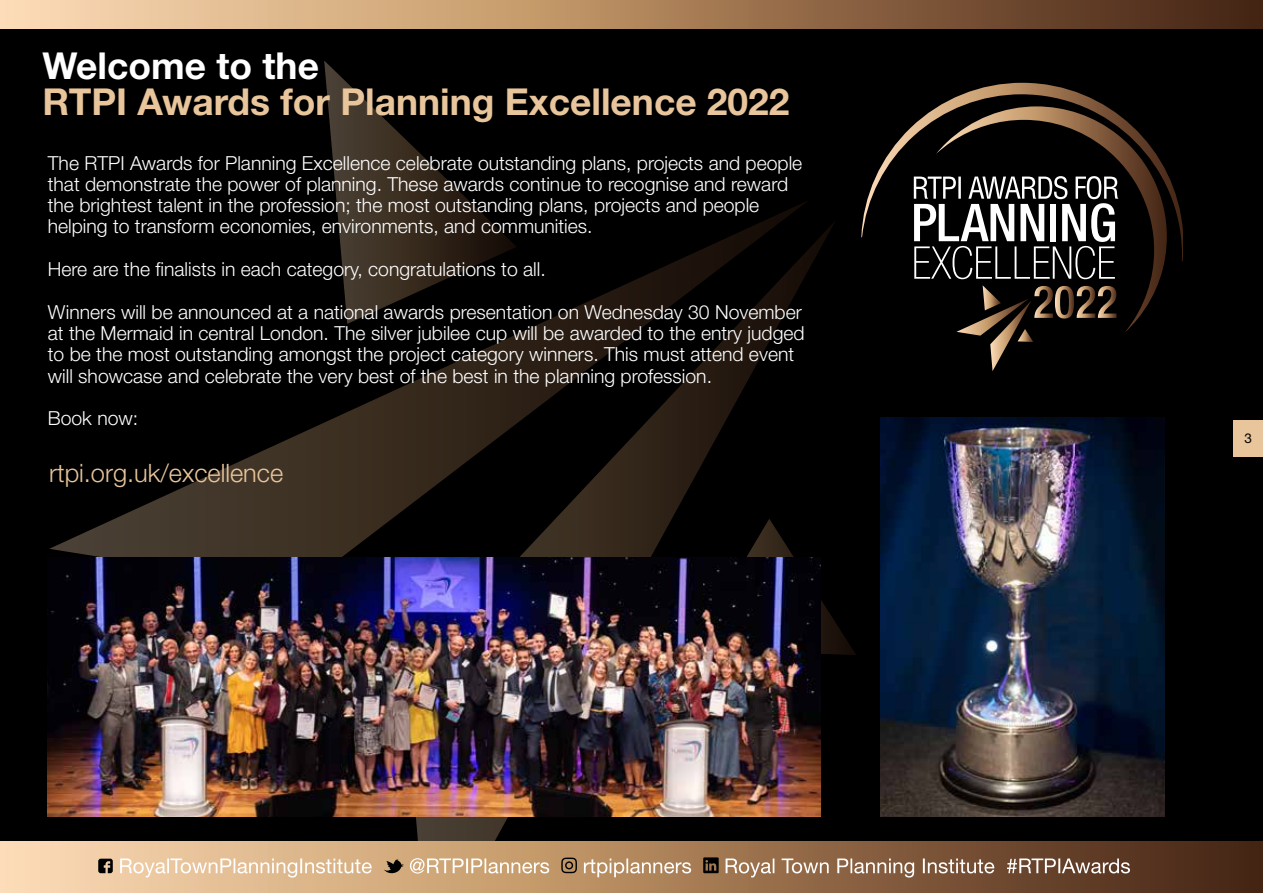
<style>
.page{position:relative;width:1263px;height:893px;background:#000}
.page>*{position:absolute;margin:0;border:0;box-sizing:border-box;transform-origin:0 0}
.t1{font:700 37.2px "Helvetica Neue LT Std";color:#e8c59b}
.t2{font:700 37.2px "Helvetica Neue LT Std";color:#fff}
.t3{font:300 25.35px "Helvetica Neue LT Std";color:#e8c59b}
.t4{font:300 19.35px/21.3px "Helvetica Neue LT Std";color:#fff}
.t5{font:13.5px "Helvetica Neue LT Std";color:#000}
</style>
<div class="page">
<svg style="left:49px;top:201px;width:758px;height:357px"></svg>
<svg style="left:404px;top:220px;width:432px;height:622px"></svg>
<svg style="left:324px;top:61px;width:193px;height:263px"></svg>
<svg style="left:691px;top:519px;width:165px;height:136px"></svg>
<div style="left:0;top:0;width:1263px;height:29px;background:linear-gradient(to right,#ffe4b3,#4a240d)"></div>
<div style="left:1233px;top:421px;width:30px;height:36px;background:#e8c59b"></div>
<img style="left:880px;top:417px;width:284px;height:400px">
<img style="left:48px;top:558px;width:773px;height:259px">
<svg style="left:861px;top:83px;width:322px;height:178px"></svg>
<svg style="left:936px;top:106px;width:231px;height:226px"></svg>
<svg style="left:914px;top:176px;width:204px;height:103px"></svg>
<svg style="left:956px;top:285px;width:92px;height:86px"></svg>
<div style="left:0;top:842px;width:1263px;height:51px;background:linear-gradient(to right,#ffe4b3,#4a240d)"></div>
<svg style="left:98px;top:859px;width:15px;height:14px"></svg>
<svg style="left:120px;top:857px;width:1010px;height:20px;background:#ba9b7e"></svg>
<h1 class="t2" style="left:43px;top:42px;width:278px">Welcome to the</h1>
<h1 class="t1" style="left:43px;top:78px;width:748px">RTPI Awards for Planning Excellence 2022</h1>
<p class="t4" style="left:48px;top:152px;width:756px">The RTPI Awards for Planning Excellence celebrate outstanding plans, projects and people that demonstrate the power of planning. These awards continue to recognise and reward the brightest talent in the profession; the most outstanding plans, projects and people helping to transform economies, environments, and communities.</p>
<p class="t4" style="left:48px;top:258px;width:499px">Here are the finalists in each category, congratulations to all.</p>
<p class="t4" style="left:48px;top:301px;width:758px">Winners will be announced at a national awards presentation on Wednesday 30 November at the Mermaid in central London. The silver jubilee cup will be awarded to the entry judged to be the most outstanding amongst the project category winners. This must attend event will showcase and celebrate the very best of the best in the planning profession.</p>
<p class="t4" style="left:48px;top:407px;width:92px">Book now:</p>
<h2 class="t3" style="left:49px;top:458px;width:235px">rtpi.org.uk/excellence</h2>
<p class="t5" style="left:1244px;top:430px;width:9px">3</p>
</div>
